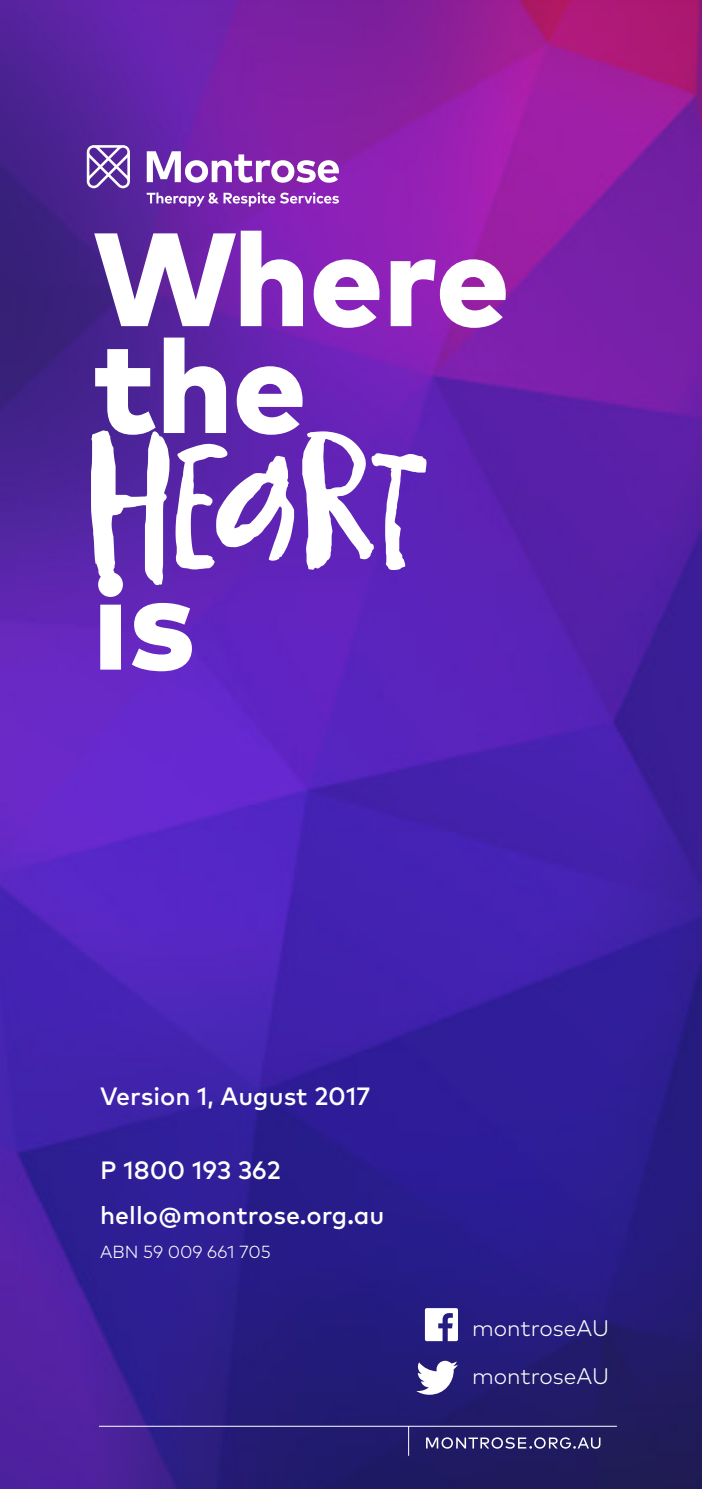
<style>
.page{position:relative;width:702px;height:1489px;background:#fff}
.page>*{position:absolute;margin:0;border:0;box-sizing:border-box;transform-origin:0 0}
.t1{font:500 25px/44.2px "Mark OT";color:#fff}
.t2{font:300 22.5px "Mark OT";color:#fff}
.t3{font:300 17.5px "Mark OT";color:#fff}
</style>
<div class="page">
<img style="left:0;top:0;width:702px;height:1488px">
<svg style="left:94px;top:231px;width:209px;height:95px"></svg>
<svg style="left:313px;top:259px;width:66px;height:69px"></svg>
<svg style="left:390px;top:259px;width:115px;height:69px"></svg>
<svg style="left:91px;top:337px;width:335px;height:334px"></svg>
<svg style="left:425px;top:1307px;width:33px;height:33px"></svg>
<svg style="left:416px;top:1360px;width:42px;height:34px"></svg>
<svg style="left:147px;top:192px;width:192px;height:14px"></svg>
<svg style="left:147px;top:151px;width:192px;height:32px"></svg>
<svg style="left:87px;top:145px;width:43px;height:43px"></svg>
<hr style="left:99px;top:1425px;width:518px;height:1px;background:#fff">
<hr style="left:408px;top:1425px;width:1px;height:30px;background:#fff">
<svg style="left:426px;top:1437px;width:174px;height:11px;background:#635f91"></svg>
<p class="t1" style="left:100px;top:1073px;width:271px">Version 1, August 2017</p>
<p class="t1" style="left:100px;top:1147px;width:286px">P 1800 193 362 hello@montrose.org.au</p>
<p class="t3" style="left:100px;top:1241px;width:172px">ABN 59 009 661 705</p>
<p class="t2" style="left:472px;top:1313px;width:138px">montroseAU</p>
<p class="t2" style="left:472px;top:1362px;width:138px">montroseAU</p>
</div>
